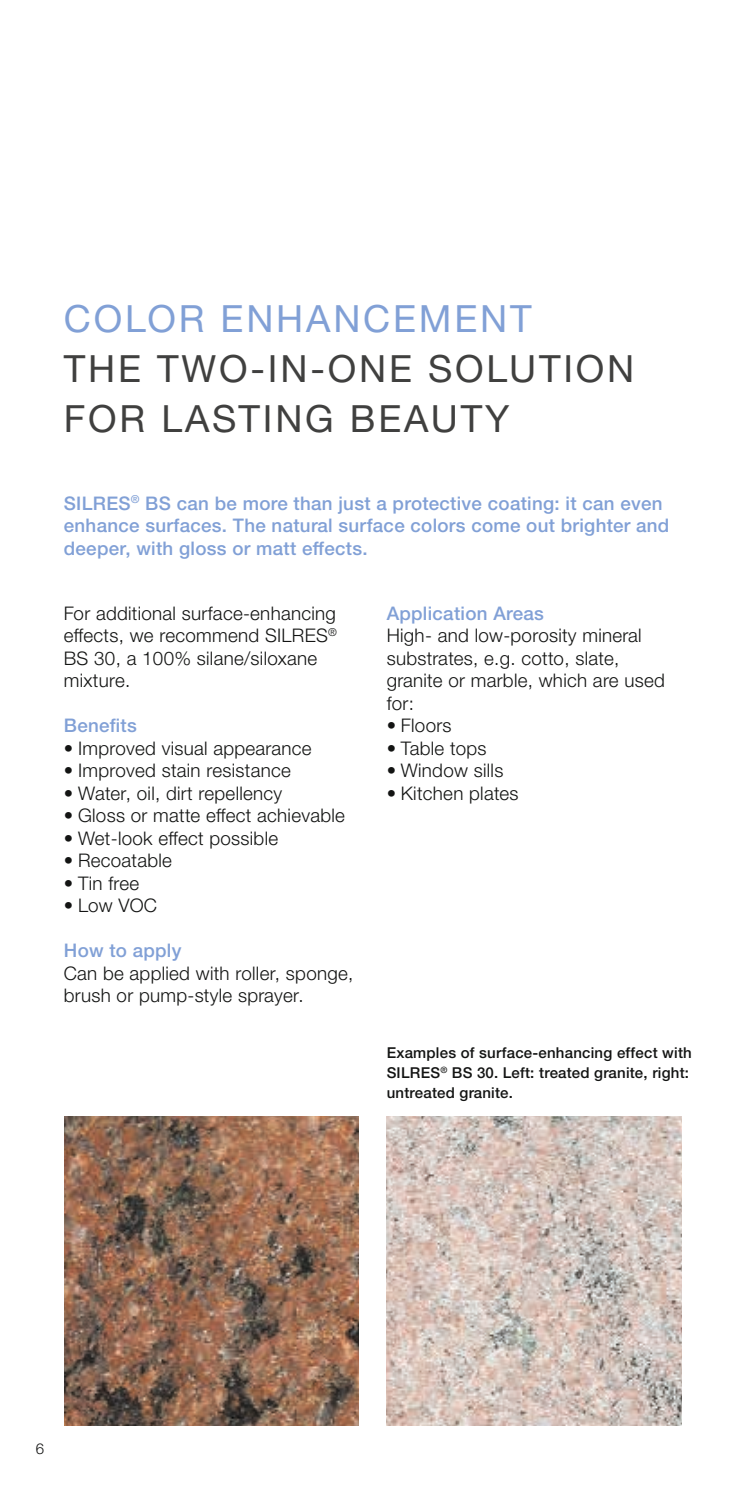
<style>
.page{position:relative;width:745px;height:1489px;background:#fff}
.page>*{position:absolute;margin:0;border:0;box-sizing:border-box;transform-origin:0 0}
.t1{font:37.5px/50px "Neue Helveticafor WACKER 55";letter-spacing:.075em;color:#40403f}
.t2{font:37.5px "Neue Helveticafor WACKER 55";letter-spacing:.075em;color:#81a0d6}
.t3{font:18.75px/22.5px "Neue Helveticafor WACKER 45";letter-spacing:.015em;color:#131413}
.t4{font:18.75px/22.5px "Neue Helveticafor WACKER 65";letter-spacing:.015em;color:#81a0d6}
.t5{font:15px/20px "Neue Helveticafor WACKER 65";letter-spacing:.015em;color:#131413}
.t6{font:15px "Neue Helveticafor WACKER 45";color:#131413}
</style>
<div class="page">
<img style="left:64px;top:1116px;width:294px;height:308px">
<img style="left:386px;top:1116px;width:294px;height:308px">
<h1 class="t2" style="left:64px;top:296px;width:469px">COLOR ENHANCEMENT</h1>
<h1 class="t1" style="left:64px;top:344px;width:571px">THE TWO-IN-ONE SOLUTION<br>FOR LASTING BEAUTY</h1>
<p class="t4" style="left:64px;top:492px;width:606px">SILRES<sup>®</sup> BS can be more than just a protective coating: it can even enhance surfaces. The natural surface colors come out brighter and deeper, with gloss or matt effects.</p>
<p class="t3" style="left:64px;top:601px;width:274px">For additional surface-enhancing effects, we recommend SILRES<sup>®<br></sup>BS 30, a 100% silane/siloxane mixture.</p>
<p class="t4" style="left:64px;top:714px;width:74px">Benefits</p>
<p class="t3" style="left:64px;top:736px;width:249px">• Improved visual appearance</p>
<p class="t3" style="left:64px;top:759px;width:228px">• Improved stain resistance</p>
<p class="t3" style="left:64px;top:781px;width:220px">• Water, oil, dirt repellency</p>
<p class="t3" style="left:64px;top:804px;width:282px">• Gloss or matte effect achievable</p>
<p class="t3" style="left:64px;top:826px;width:216px">• Wet-look effect possible</p>
<p class="t3" style="left:64px;top:849px;width:110px">• Recoatable</p>
<p class="t3" style="left:64px;top:871px;width:77px">• Tin free</p>
<p class="t3" style="left:64px;top:894px;width:95px">• Low VOC</p>
<p class="t4" style="left:64px;top:939px;width:119px">How to apply</p>
<p class="t3" style="left:64px;top:961px;width:291px">Can be applied with roller, sponge, brush or pump-style sprayer.</p>
<p class="t4" style="left:386px;top:601px;width:159px">Application Areas</p>
<p class="t3" style="left:386px;top:624px;width:279px">High- and low-porosity mineral substrates, e.g. cotto, slate, granite or marble, which are used for:</p>
<p class="t3" style="left:386px;top:714px;width:66px">• Floors</p>
<p class="t3" style="left:386px;top:736px;width:101px">• Table tops</p>
<p class="t3" style="left:386px;top:759px;width:118px">• Window sills</p>
<p class="t3" style="left:386px;top:781px;width:133px">• Kitchen plates</p>
<p class="t5" style="left:386px;top:1042px;width:306px">Examples of surface-enhancing effect with<br>SILRES<sup>®</sup> BS 30. Left: treated granite, right: untreated granite.</p>
<p class="t6" style="left:36px;top:1438px;width:10px">6</p>
</div>
